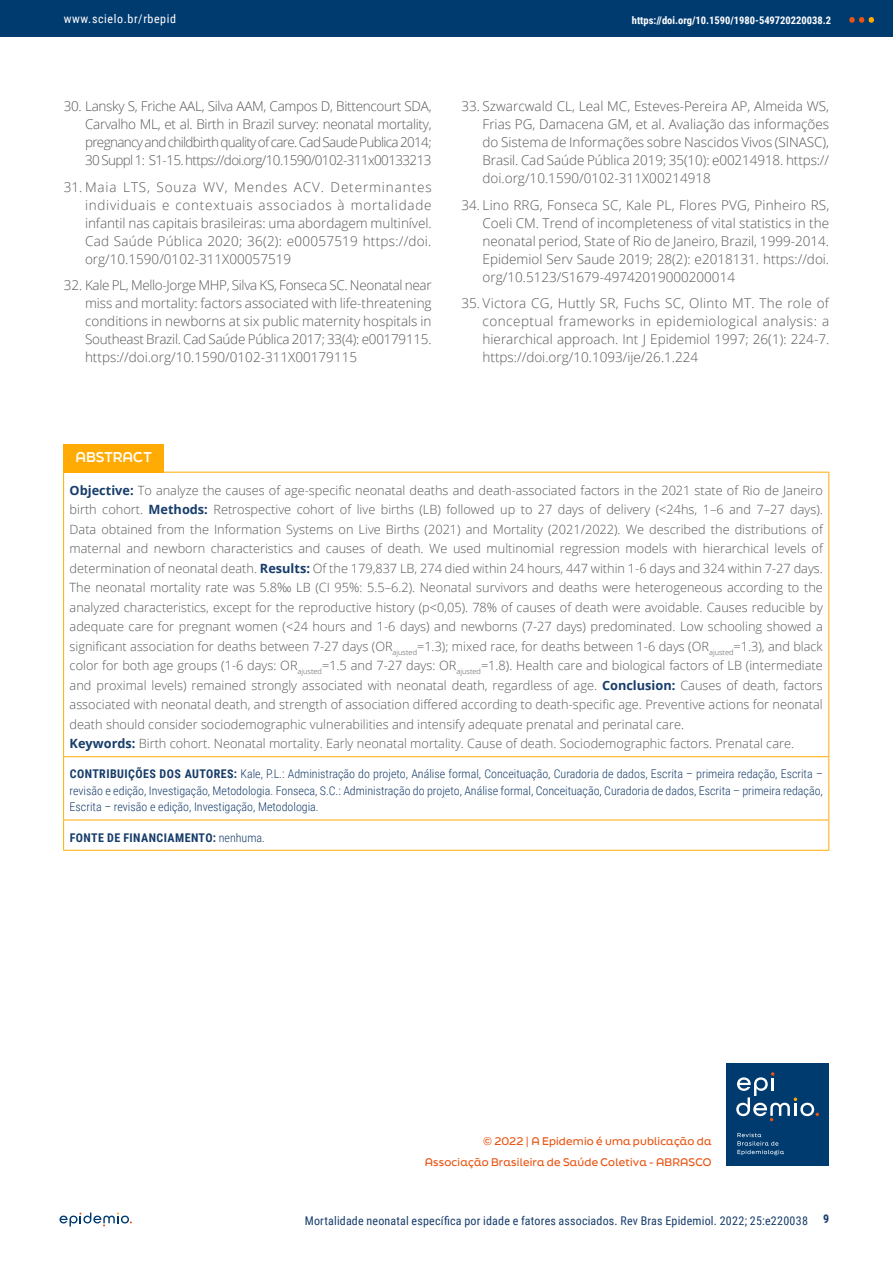
<style>
.page{position:relative;width:893px;height:1263px;background:#fff}
.page>*{position:absolute;margin:0;border:0;box-sizing:border-box;transform-origin:0 0}
.t1{font:300 13.5px/18px "Open Sans";color:#575756;text-align:justify}
.t2{font:700 13.5px "Final Six";color:#fff}
.t3{font:300 12.75px/19.5px "Open Sans";color:#575756}
.t4{font:300 12px/16.5px "Roboto Condensed";color:#173d6b;text-align:justify}
.t5{font:12px "Roboto Condensed";letter-spacing:.015em;color:#173d6b}
.t6{font:700 12px "Roboto Condensed";letter-spacing:.035em;color:#173d6b}
.t7{font:12px "Roboto Condensed";letter-spacing:.05em;color:#fff}
.t8{font:500 10.5px/21px "Final Six";letter-spacing:.015em;color:#e85412;text-align:right}
.t9{font:700 10.5px "Roboto Condensed";color:#fff}
.s1{font-weight:700;color:#173d6b}
.s2{font-weight:700}
.s3{font-weight:300}
</style>
<div class="page">
<div style="left:0;top:0;width:893px;height:36px;background:#003b70"></div>
<svg style="left:849px;top:17px;width:25px;height:6px"></svg>
<svg style="left:60px;top:1212px;width:72px;height:14px"></svg>
<div style="left:726px;top:1063px;width:103px;height:103px;background:#003b70"></div>
<svg style="left:737px;top:1133px;width:47px;height:22px"></svg>
<svg style="left:736px;top:1072px;width:83px;height:49px"></svg>
<div style="left:64px;top:444px;width:100px;height:28px;background:#ffab03"></div>
<hr style="left:63px;top:472px;width:1px;height:284px;background:#ffab03">
<hr style="left:164px;top:472px;width:665px;height:1px;background:#ffab03">
<hr style="left:828px;top:472px;width:1px;height:284px;background:#ffab03">
<hr style="left:63px;top:757px;width:1px;height:63px;background:#ffab03">
<hr style="left:828px;top:757px;width:1px;height:63px;background:#ffab03">
<hr style="left:63px;top:756px;width:101px;height:1px;background:#ffab03">
<hr style="left:164px;top:756px;width:665px;height:1px;background:#ffab03">
<hr style="left:63px;top:820px;width:101px;height:1px;background:#ffab03">
<hr style="left:164px;top:820px;width:665px;height:1px;background:#ffab03">
<hr style="left:63px;top:820px;width:1px;height:30px;background:#ffab03">
<hr style="left:828px;top:820px;width:1px;height:30px;background:#ffab03">
<hr style="left:63px;top:850px;width:101px;height:1px;background:#ffab03">
<hr style="left:164px;top:850px;width:665px;height:1px;background:#ffab03">
<p class="t7" style="left:64px;top:10px;width:114px">www.scielo.br/rbepid</p>
<p class="t1" style="left:85px;top:97px;width:348px;text-indent:-21px">30. Lansky S, Friche AAL, Silva AAM, Campos D, Bittencourt SDA, Carvalho ML, et al. Birth in Brazil survey: neonatal mortality, pregnancy and childbirth quality of care. Cad Saude Publica 2014; 30 Suppl 1: S1-15. https://doi.org/10.1590/0102-311x00133213</p>
<p class="t1" style="left:85px;top:178px;width:348px;text-indent:-21px">31. Maia LTS, Souza WV, Mendes ACV. Determinantes individuais e contextuais associados à mortalidade infantil nas capitais brasileiras: uma abordagem multinível.<br>Cad Saúde Pública 2020; 36(2): e00057519 https://doi. org/10.1590/0102-311X00057519</p>
<p class="t1" style="left:85px;top:276px;width:348px;text-indent:-21px">32. Kale PL, Mello-Jorge MHP, Silva KS, Fonseca SC. Neonatal near miss and mortality: factors associated with life-threatening conditions in newborns at six public maternity hospitals in Southeast Brazil. Cad Saúde Pública 2017; 33(4): e00179115. https://doi.org/10.1590/0102-311X00179115</p>
<p class="t9" style="left:632px;top:12px;width:201px">https://doi.org/10.1590/1980-549720220038.2</p>
<p class="t1" style="left:483px;top:97px;width:348px;text-indent:-21px">33. Szwarcwald CL, Leal MC, Esteves-Pereira AP, Almeida WS, Frias PG, Damacena GM, et al. Avaliação das informações do Sistema de Informações sobre Nascidos Vivos (SINASC), Brasil. Cad Saúde Pública 2019; 35(10): e00214918. https:// doi.org/10.1590/0102-311X00214918</p>
<p class="t1" style="left:483px;top:195px;width:348px;text-indent:-21px">34. Lino RRG, Fonseca SC, Kale PL, Flores PVG, Pinheiro RS, Coeli CM. Trend of incompleteness of vital statistics in the neonatal period, State of Rio de Janeiro, Brazil, 1999-2014.<br>Epidemiol Serv Saude 2019; 28(2): e2018131. https://doi. org/10.5123/S1679-49742019000200014</p>
<p class="t1" style="left:483px;top:294px;width:348px;text-indent:-21px">35. Victora CG, Huttly SR, Fuchs SC, Olinto MT. The role of conceptual frameworks in epidemiological analysis: a hierarchical approach. Int J Epidemiol 1997; 26(1): 224-7. https://doi.org/10.1093/ije/26.1.224</p>
<p class="t2" style="left:76px;top:447px;width:78px">ABSTRACT</p>
<p class="t3" style="left:70px;top:480px;width:755px"><span class="s1">Objective:</span> To analyze the causes of age-specific neonatal deaths and death-associated factors in the 2021 state of Rio de Janeiro birth cohort. <span class="s1">Methods:</span> Retrospective cohort of live births (LB) followed up to 27 days of delivery (&lt;24hs, 1–6 and 7–27 days).<br>Data obtained from the Information Systems on Live Births (2021) and Mortality (2021/2022). We described the distributions of maternal and newborn characteristics and causes of death. We used multinomial regression models with hierarchical levels of determination of neonatal death. <span class="s1">Results:</span> Of the 179,837 LB, 274 died within 24 hours, 447 within 1-6 days and 324 within 7-27 days.<br>The neonatal mortality rate was 5.8‰ LB (CI 95%: 5.5–6.2). Neonatal survivors and deaths were heterogeneous according to the analyzed characteristics, except for the reproductive history (p&lt;0,05). 78% of causes of death were avoidable. Causes reducible by adequate care for pregnant women (&lt;24 hours and 1-6 days) and newborns (7-27 days) predominated. Low schooling showed a significant association for deaths between 7-27 days (OR<sub>ajusted</sub>=1.3); mixed race, for deaths between 1-6 days (OR<sub>ajusted</sub>=1.3), and black color for both age groups (1-6 days: OR<sub>ajusted</sub>=1.5 and 7-27 days: OR<sub>ajusted</sub>=1.8). Health care and biological factors of LB (intermediate and proximal levels) remained strongly associated with neonatal death, regardless of age. <span class="s1">Conclusion:</span> Causes of death, factors associated with neonatal death, and strength of association differed according to death-specific age. Preventive actions for neonatal death should consider sociodemographic vulnerabilities and intensify adequate prenatal and perinatal care.<br><span class="s1">Keywords:</span> Birth cohort. Neonatal mortality. Early neonatal mortality. Cause of death. Sociodemographic factors. Prenatal care.</p>
<p class="t4" style="left:70px;top:765px;width:755px"><span class="s2">CONTRIBUIÇÕES DOS AUTORES:</span> Kale, P.L.: Administração do projeto, Análise formal, Conceituação, Curadoria de dados, Escrita – primeira redação, Escrita – revisão e edição, Investigação, Metodologia. Fonseca, S.C.: Administração do projeto, Análise formal, Conceituação, Curadoria de dados, Escrita – primeira redação, Escrita – revisão e edição, Investigação, Metodologia.</p>
<p class="t6" style="left:70px;top:829px;width:197px">FONTE DE FINANCIAMENTO: <span class="s3">nenhuma.</span></p>
<p class="t8" style="left:425px;top:1130px;width:288px">© 2022 | A Epidemio é uma publicação da<br>Associação Brasileira de Saúde Coletiva - ABRASCO</p>
<p class="t5" style="left:305px;top:1212px;width:505px">Mortalidade neonatal específica por idade e fatores associados. Rev Bras Epidemiol. 2022; 25:e220038</p>
<p class="t6" style="left:823px;top:1211px;width:8px">9</p>
</div>
